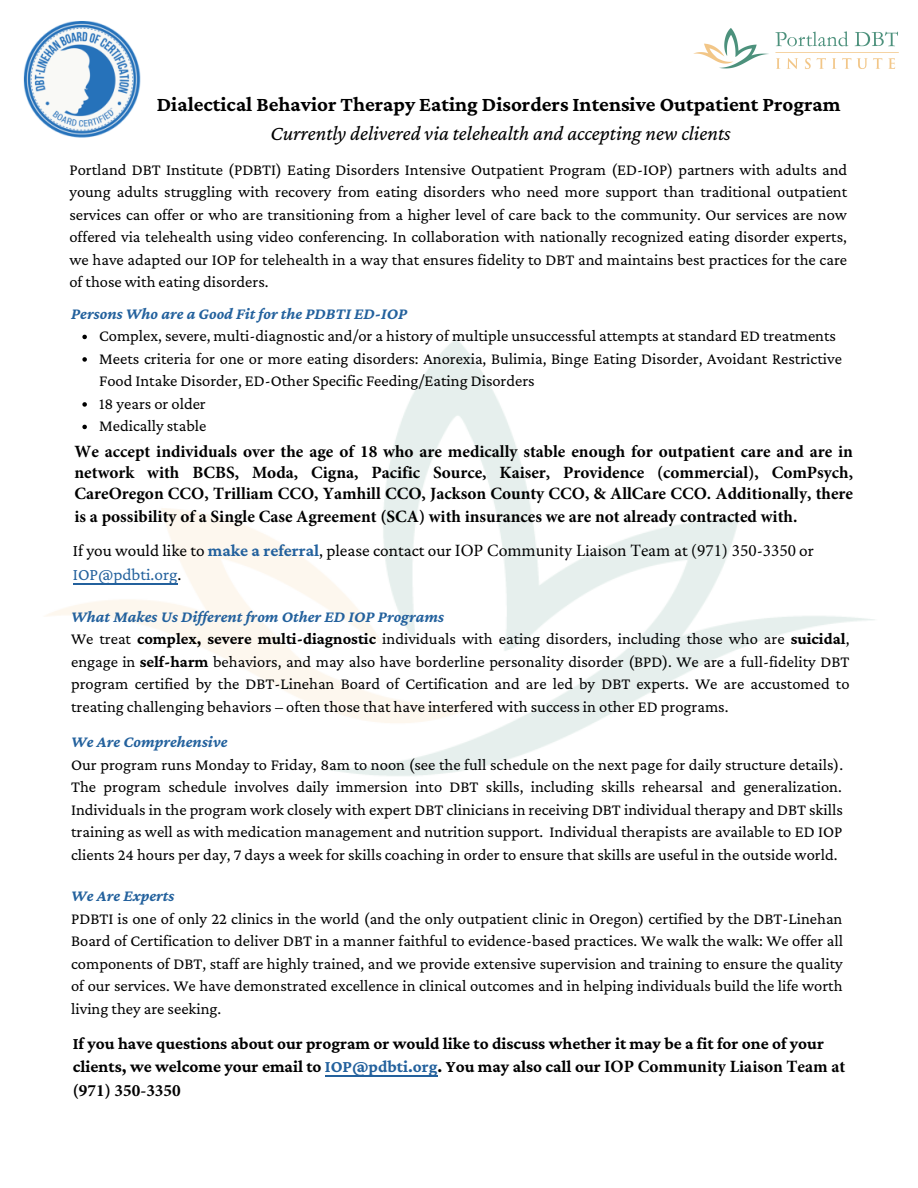
<style>
.page{position:relative;width:918px;height:1188px;background:#fff}
.page>*{position:absolute;margin:0;border:0;box-sizing:border-box;transform-origin:0 0}
.t1{font:700 21px "Crimson Pro";color:#000}
.t2{font:italic 21px "Crimson Pro";color:#000}
.t3{font:700 17.25px/20.7px "Minion Pro";color:#000;text-align:justify}
.t4{font:700 17.25px/22.8px "Crimson Pro";color:#000}
.t5{font:17.25px/24.9px "Crimson Pro";color:#000}
.t6{font:16.5px/22.5px "Crimson Pro";color:#000;text-align:justify}
.t7{font:italic 700 16.5px "Crimson Pro";color:#23619d}
.s1{font-weight:700;color:#23619d}
.s2{font-family:"Minion Pro"}
.s3{color:#23619d}
.s4{font-weight:700;font-style:italic;color:#23619d}
.s5{font-weight:700}
</style>
<div class="page">
<img style="left:46px;top:334px;width:829px;height:442px">
<img style="left:693px;top:28px;width:206px;height:41px">
<img style="left:23px;top:21px;width:118px;height:117px">
<svg style="left:82px;top:335px;width:5px;height:4px"></svg>
<svg style="left:82px;top:357px;width:5px;height:5px"></svg>
<svg style="left:82px;top:402px;width:5px;height:5px"></svg>
<svg style="left:82px;top:425px;width:5px;height:4px"></svg>
<hr style="left:325px;top:1076px;width:112px;height:1px;background:#23619d">
<hr style="left:73px;top:584px;width:104px;height:1px;background:#23619d">
<p class="t1" style="left:157px;top:92px;width:685px">Dialectical Behavior Therapy Eating Disorders Intensive Outpatient Program</p>
<p class="t2" style="left:270px;top:122px;width:462px">Currently delivered via telehealth and accepting new clients</p>
<p class="t6" style="left:69px;top:158px;width:779px">Portland DBT Institute (PDBTI) Eating Disorders Intensive Outpatient Program (ED-IOP) partners with adults and young adults struggling with recovery from eating disorders who need more support than traditional outpatient services can offer or who are transitioning from a higher level of care back to the community. Our services are now offered via telehealth using video conferencing. In collaboration with nationally recognized eating disorder experts, we have adapted our IOP for telehealth in a way that ensures fidelity to DBT and maintains best practices for the care of those with eating disorders.</p>
<p class="t6" style="left:99px;top:325px;width:744px;text-align:left">Complex, severe, multi-diagnostic and/or a history of multiple unsuccessful attempts at standard ED treatments Meets criteria for one or more eating disorders: Anorexia, Bulimia, Binge Eating Disorder, Avoidant Restrictive Food Intake Disorder, ED-Other Specific Feeding/Eating Disorders<br>18 years or older<br>Medically stable</p>
<p class="t7" style="left:71px;top:304px;width:338px">Persons Who are a Good Fit for the PDBTI ED-IOP</p>
<p class="t3" style="left:75px;top:441px;width:780px">We accept individuals over the age of 18 who are medically stable enough for outpatient care and are in network with BCBS, Moda, Cigna, Pacific Source, Kaiser, Providence (commercial), ComPsych, CareOregon CCO, Trilliam CCO, Yamhill CCO, Jackson County CCO, &amp; AllCare CCO. Additionally, there</p>
<p class="t3" style="left:75px;top:506px;width:724px">is a possibility of a Single Case Agreement (SCA) with insurances we are not already contracted with.</p>
<p class="t5" style="left:73px;top:537px;width:743px">If you would like to <span class="s1">make a referral</span>, please contact our <span class="s2">IOP Community Liaison Team</span> at <span class="s2">(971) 350</span>-<span class="s2">3350</span> or<br><span class="s3">IOP@pdbti.org</span>.</p>
<p class="t6" style="left:71px;top:605px;width:780px;text-align:left"><span class="s4">What Makes Us Different from Other ED IOP Programs<br></span>We treat <span class="s5">complex, severe multi-diagnostic</span> individuals with eating disorders, including those who are <span class="s5">suicidal</span>, engage in <span class="s5">self-harm</span> behaviors, and may also have borderline personality disorder (BPD). We are a full-fidelity DBT program certified by the DBT-Linehan Board of Certification and are led by DBT experts. We are accustomed to treating challenging behaviors – often those that have interfered with success in other ED programs.</p>
<p class="t7" style="left:71px;top:732px;width:158px">We Are Comprehensive</p>
<p class="t6" style="left:71px;top:753px;width:773px">Our program runs Monday to Friday, 8am to noon (see the full schedule on the next page for daily structure details).<br>The program schedule involves daily immersion into DBT skills, including skills rehearsal and generalization.<br>Individuals in the program work closely with expert DBT clinicians in receiving DBT individual therapy and DBT skills training as well as with medication management and nutrition support. Individual therapists are available to ED IOP clients 24 hours per day, 7 days a week for skills coaching in order to ensure that skills are useful in the outside world.</p>
<p class="t7" style="left:71px;top:887px;width:105px">We Are Experts</p>
<p class="t6" style="left:71px;top:907px;width:774px">PDBTI is one of only 22 clinics in the world (and the only outpatient clinic in Oregon) certified by the DBT-Linehan Board of Certification to deliver DBT in a manner faithful to evidence-based practices. We walk the walk: We offer all components of DBT, staff are highly trained, and we provide extensive supervision and training to ensure the quality of our services. We have demonstrated excellence in clinical outcomes and in helping individuals build the life worth living they are seeking.</p>
<p class="t4" style="left:73px;top:1032px;width:774px">If you have questions about our program or would like to discuss whether it may be a fit for one of your clients, we welcome your email to <span class="s3">IOP@pdbti.org</span>. You may also call our <span class="s2">IOP Community Liaison Team at</span></p>
<p class="t3" style="left:73px;top:1080px;width:110px">(971) 350-3350</p>
</div>
